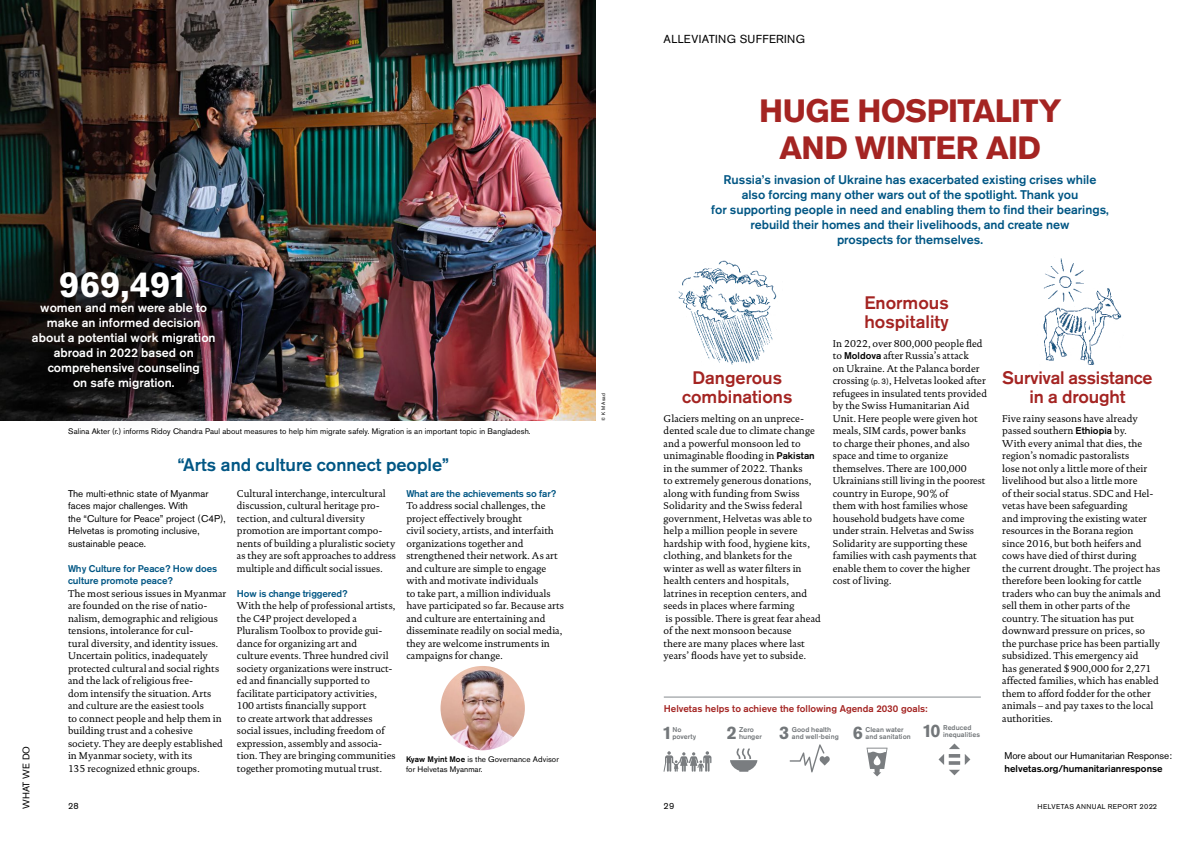
<style>
.page{position:relative;width:1191px;height:842px;background:#fff}
.page>*{position:absolute;margin:0;border:0;box-sizing:border-box;transform-origin:0 0}
.t1{font:700 36px "Akzidenz Grotesk BE";color:#fff}
.t2{font:700 32px/37.5px "Akzidenz Grotesk BE";letter-spacing:-.02em;color:#a42422;text-align:center}
.t3{font:500 18px/19px "Akzidenz Grotesk BE";color:#a42422;text-align:center}
.t4{font:500 18px "Akzidenz Grotesk BE";color:#005684}
.t5{font:700 18px "Akzidenz Grotesk BE";color:#73777a}
.t6{font:500 12.5px/15px "Akzidenz Grotesk BE";color:#005684;text-align:center}
.t7{font:500 12.5px/15px "Akzidenz Grotesk BE";color:#fff;text-align:center}
.t8{font:11.5px "Akzidenz Grotesk BE";letter-spacing:.03em;color:#000}
.t9{font:10px/12.5px "DTL Documenta TOT";color:#000}
.t10{font:9.9px "DTL Documenta TOT";color:#000}
.t11{font:9.8px/12.5px "Akzidenz Grotesk BE";letter-spacing:.005em;color:#000}
.t12{font:500 9.8px/12.5px "Akzidenz Grotesk BE";letter-spacing:-.005em;color:#005684}
.t13{font:500 9.8px "Akzidenz Grotesk BE";color:#a42422}
.t14{font:500 9.8px "Akzidenz Grotesk BE";color:#000}
.t15{font:9.5px "Akzidenz Grotesk BE";letter-spacing:.025em;color:#000}
.t16{font:9px "Akzidenz Grotesk BE";color:#000}
.t17{font:8px/9.6px "Akzidenz Grotesk BE";letter-spacing:.01em;color:#000}
.t18{font:500 7px "Akzidenz Grotesk BE";letter-spacing:.005em;color:#73777a}
.t19{font:7px "Akzidenz Grotesk BE";letter-spacing:.06em;color:#000}
.t20{font:5px "Akzidenz Grotesk BE";color:#000}
.s1{font-family:"Akzidenz Grotesk BE";font-weight:500;font-size:9.8px}
.s2{font-family:"Akzidenz Grotesk BE";font-size:8px}
.s3{font-weight:500}
.s4{font-size:7.3px}
</style>
<div class="page">
<img style="left:678px;top:260px;width:99px;height:105px">
<img style="left:1043px;top:258px;width:79px;height:107px">
<hr style="left:664px;top:697px;width:316px;height:1px;background:#858a8e">
<svg style="left:789px;top:744px;width:40px;height:28px"></svg>
<svg style="left:730px;top:748px;width:27px;height:24px"></svg>
<svg style="left:663px;top:751px;width:48px;height:21px"></svg>
<svg style="left:938px;top:743px;width:32px;height:32px"></svg>
<svg style="left:866px;top:748px;width:21px;height:28px"></svg>
<img style="left:0;top:0;width:595px;height:420px">
<img style="left:0;top:223px;width:256px;height:198px">
<img style="left:440px;top:666px;width:85px;height:84px;border-radius:42px">
<p class="t8" style="left:663px;top:32px;width:143px">ALLEVIATING SUFFERING</p>
<h2 class="t2" style="left:759px;top:92px;width:304px">HUGE HOSPITALITY<br>AND WINTER AID</h2>
<p class="t6" style="left:711px;top:172px;width:399px">Russia’s invasion of Ukraine has exacerbated existing crises while also forcing many other wars out of the spotlight. Thank you<br>for supporting people in need and enabling them to find their bearings, rebuild their homes and their livelihoods, and create new<br>prospects for themselves.</p>
<h1 class="t1" style="left:59px;top:263px;width:130px">969,491</h1>
<p class="t7" style="left:32px;top:300px;width:185px">women and men were able to make an informed decision about a potential work migration abroad in 2022 based on comprehensive counseling<br>on safe migration.</p>
<h3 class="t3" style="left:864px;top:293px;width:86px;text-align:left">Enormous hospitality</h3>
<p class="t9" style="left:833px;top:337px;width:156px">In 2022, over 800,000 people fled to <span class="s1">Moldova</span> after Russia’s attack<br>on Ukraine. At the Palanca border crossing <span class="s2">(p. 3)</span>, Helvetas looked after refugees in insulated tents provided by the Swiss Humanitarian Aid<br>Unit. Here people were given hot meals, SIM cards, power banks<br>to charge their phones, and also space and time to organize themselves. There are 100,000</p>
<p class="t10" style="left:833px;top:475px;width:154px">Ukrainians still living in the poorest</p>
<p class="t9" style="left:833px;top:487px;width:145px">country in Europe, 90% of<br>them with host families whose household budgets have come under strain. Helvetas and Swiss<br>Solidarity are supporting these families with cash payments that enable them to cover the higher cost of living.</p>
<h3 class="t3" style="left:1002px;top:368px;width:152px">Survival assistance in a drought</h3>
<p class="t9" style="left:1002px;top:412px;width:160px">Five rainy seasons have already passed southern <span class="s1">Ethiopia</span> by.<br>With every animal that dies, the region’s nomadic pastoralists<br>lose not only a little more of their livelihood but also a little more<br>of their social status. SDC and Hel&shy;vetas have been safeguarding<br>and improving the existing water resources in the Borana region<br>since 2016, but both heifers and cows have died of thirst during<br>the current drought. The project has therefore been looking for cattle traders who can buy the animals and sell them in other parts of the country. The situation has put downward pressure on prices, so the purchase price has been partially subsidized. This emergency aid<br>has generated $900,000 for 2,271 affected families, which has enabled them to afford fodder for the other animals – and pay taxes to the local authorities.</p>
<h3 class="t3" style="left:682px;top:368px;width:112px">Dangerous combinations</h3>
<p class="t9" style="left:663px;top:412px;width:159px">Glaciers melting on an unprece&shy;dented scale due to climate change and a powerful monsoon led to unimaginable flooding in <span class="s1">Pakistan </span>in the summer of 2022. Thanks<br>to extremely generous donations, along with funding from Swiss<br>Solidarity and the Swiss federal government, Helvetas was able to help a million people in severe hardship with food, hygiene kits, clothing, and blankets for the winter as well as water filters in health centers and hospitals, latrines in reception centers, and seeds in places where farming<br>is possible. There is great fear ahead of the next monsoon because<br>there are many places where last years’ floods have yet to subside.</p>
<p class="t20" style="left:600px;top:420px;width:29px;rotate:-90deg">© K M Asad</p>
<p class="t17" style="left:68px;top:426px;width:464px">Salina Akter (r.) informs Ridoy Chandra Paul about measures to help him migrate safely. Migration is an important topic in Bangladesh.</p>
<h3 class="t4" style="left:178px;top:454px;width:273px">“Arts and culture connect people”</h3>
<p class="t9" style="left:237px;top:487px;width:160px">Cultural interchange, intercultural discussion, cultural heritage pro&shy;tection, and cultural diversity promotion are important compo&shy;nents of building a pluralistic society as they are soft approaches to address multiple and difficult social issues.</p>
<p class="t12" style="left:237px;top:587px;width:112px">How is change triggered?</p>
<p class="t9" style="left:237px;top:599px;width:160px">With the help of professional artists, the C4P project developed a Pluralism Toolbox to provide gui&shy;dance for organizing art and<br>culture events. Three hundred civil society organizations were instruct&shy;ed and financially supported to facilitate participatory activities, 100 artists financially support<br>to create artwork that addresses social issues, including freedom of expression, assembly and associa&shy;tion. They are bringing communities together promoting mutual trust.</p>
<p class="t12" style="left:406px;top:487px;width:151px">What are the achievements so far?</p>
<p class="t9" style="left:406px;top:499px;width:159px">To address social challenges, the project effectively brought<br>civil society, artists, and interfaith organizations together and strengthened their network. As art and culture are simple to engage with and motivate individuals<br>to take part, a million individuals have participated so far. Because arts and culture are entertaining and disseminate readily on social media, they are welcome instruments in campaigns for change.</p>
<p class="t11" style="left:68px;top:487px;width:159px">The multi-ethnic state of Myanmar faces major challenges. With<br>the “Culture for Peace” project (C4P),<br>Helvetas is promoting inclusive, sustainable peace.</p>
<p class="t12" style="left:68px;top:562px;width:151px">Why Culture for Peace? How does culture promote peace?</p>
<p class="t9" style="left:68px;top:587px;width:160px">The most serious issues in Myanmar are founded on the rise of natio&shy;nalism, demographic and religious tensions, intolerance for cul-<br>tural diversity, and identity issues.<br>Uncertain politics, inadequately protected cultural and social rights and the lack of religious free-<br>dom intensify the situation. Arts and culture are the easiest tools<br>to connect people and help them in building trust and a cohesive society. They are deeply established in Myanmar society, with its<br>135 recognized ethnic groups.</p>
<p class="t13" style="left:664px;top:702px;width:265px">Helvetas helps to achieve the following Agenda 2030 goals:</p>
<p class="t18" style="left:792px;top:725px;width:41px">Good health</p>
<h3 class="t5" style="left:922px;top:721px;width:20px">10</h3>
<p class="t18" style="left:943px;top:731px;width:38px">inequalities</p>
<p class="t18" style="left:943px;top:723px;width:30px">Reduced</p>
<h3 class="t5" style="left:853px;top:722px;width:12px">6</h3>
<p class="t18" style="left:865px;top:732px;width:47px">and sanitation</p>
<h3 class="t5" style="left:726px;top:722px;width:12px">2</h3>
<p class="t18" style="left:739px;top:732px;width:24px">hunger</p>
<h3 class="t5" style="left:779px;top:722px;width:12px">3</h3>
<p class="t18" style="left:792px;top:732px;width:48px">and well-being</p>
<p class="t18" style="left:865px;top:725px;width:39px">Clean water</p>
<h3 class="t5" style="left:662px;top:722px;width:12px">1</h3>
<p class="t18" style="left:672px;top:732px;width:25px">poverty</p>
<p class="t18" style="left:672px;top:725px;width:11px">No</p>
<p class="t18" style="left:739px;top:725px;width:16px">Zero</p>
<p class="t15" style="left:21px;top:809px;width:65px;rotate:-90deg">WHAT WE DO</p>
<p class="t11" style="left:1004px;top:749px;width:169px">More about our Humanitarian Response:</p>
<p class="t14" style="left:1004px;top:762px;width:160px">helvetas.org/humanitarianresponse</p>
<p class="t17" style="left:406px;top:754px;width:154px"><span class="s3">Kyaw Myint Moe</span> is the Governance Advisor for Helvetas Myanmar.</p>
<p class="t16" style="left:68px;top:801px;width:12px">28</p>
<p class="t16" style="left:663px;top:801px;width:12px">29</p>
<p class="t19" style="left:1037px;top:803px;width:121px">HELVETAS ANNUAL REPORT <span class="s4">2022</span></p>
</div>
